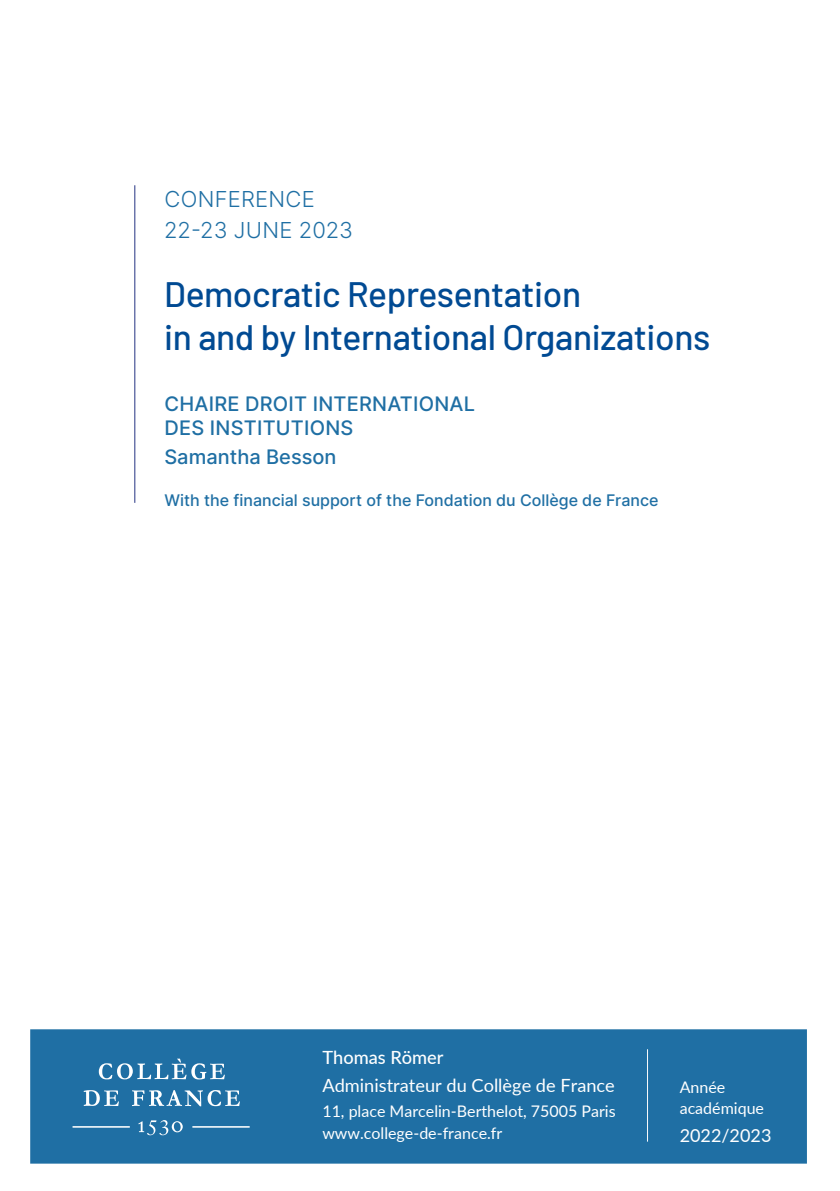
<style>
.page{position:relative;width:840px;height:1191px;background:#fff}
.page>*{position:absolute;margin:0;border:0;box-sizing:border-box;transform-origin:0 0}
.cadre_titre{font:500 35.4px/42.4px "Barlow";letter-spacing:-.01em;color:#004a93}
.cadre_nom{font:22px "Inter";letter-spacing:.01em;color:#1f6fa4}
.titre_session{font:20px/24px "Inter";letter-spacing:.01em;color:#1f6fa4}
.t1{font:18.2px "Lato";color:#fff}
.t2{font:500 18.2px "Lato";color:#fff}
.t3{font:18px "Lato";color:#fff}
.t4{font:16px/21.6px "Lato";color:#fff}
.titre_session-2{font:16px "Inter";color:#1f6fa4}
</style>
<div class="page">
<div style="left:30px;top:1029px;width:776px;height:134px;background:#1f6fa4;border:2px solid #1f6fa4"></div>
<hr style="left:646px;top:1049px;width:1px;height:92px;background:#fff">
<svg style="left:138px;top:1120px;width:45px;height:15px"></svg>
<svg style="left:99px;top:1058px;width:126px;height:21px"></svg>
<hr style="left:192px;top:1126px;width:57px;height:1px;background:#fff">
<hr style="left:72px;top:1126px;width:58px;height:1px;background:#fff">
<svg style="left:84px;top:1090px;width:156px;height:16px"></svg>
<hr style="left:134px;top:185px;width:1px;height:318px;background:#253483">
<p class="cadre_nom" style="left:164px;top:183px;width:152px">CONFERENCE</p>
<p class="cadre_nom" style="left:164px;top:214px;width:190px">22-23 JUNE 2023</p>
<p class="cadre_titre" style="left:164px;top:270px;width:547px">Democratic Representation<br>in and by International Organizations</p>
<p class="titre_session" style="left:164px;top:391px;width:312px">CHAIRE DROIT INTERNATIONAL<br>DES INSTITUTIONS</p>
<p class="titre_session" style="left:164px;top:444px;width:173px">Samantha Besson</p>
<p class="titre_session-2" style="left:164px;top:488px;width:495px">With the financial support of the Fondation du Collège de France</p>
<p class="t2" style="left:322px;top:1044px;width:123px">Thomas Römer</p>
<p class="t1" style="left:322px;top:1072px;width:294px">Administrateur du Collège de France</p>
<p class="t4" style="left:322px;top:1099px;width:294px">11, place Marcelin-Berthelot, 75005 Paris</p>
<p class="t4" style="left:322px;top:1121px;width:181px">www.college-de-france.fr</p>
<p class="t4" style="left:679px;top:1075px;width:86px">Année académique</p>
<p class="t3" style="left:679px;top:1122px;width:93px">2022/2023</p>
</div>
